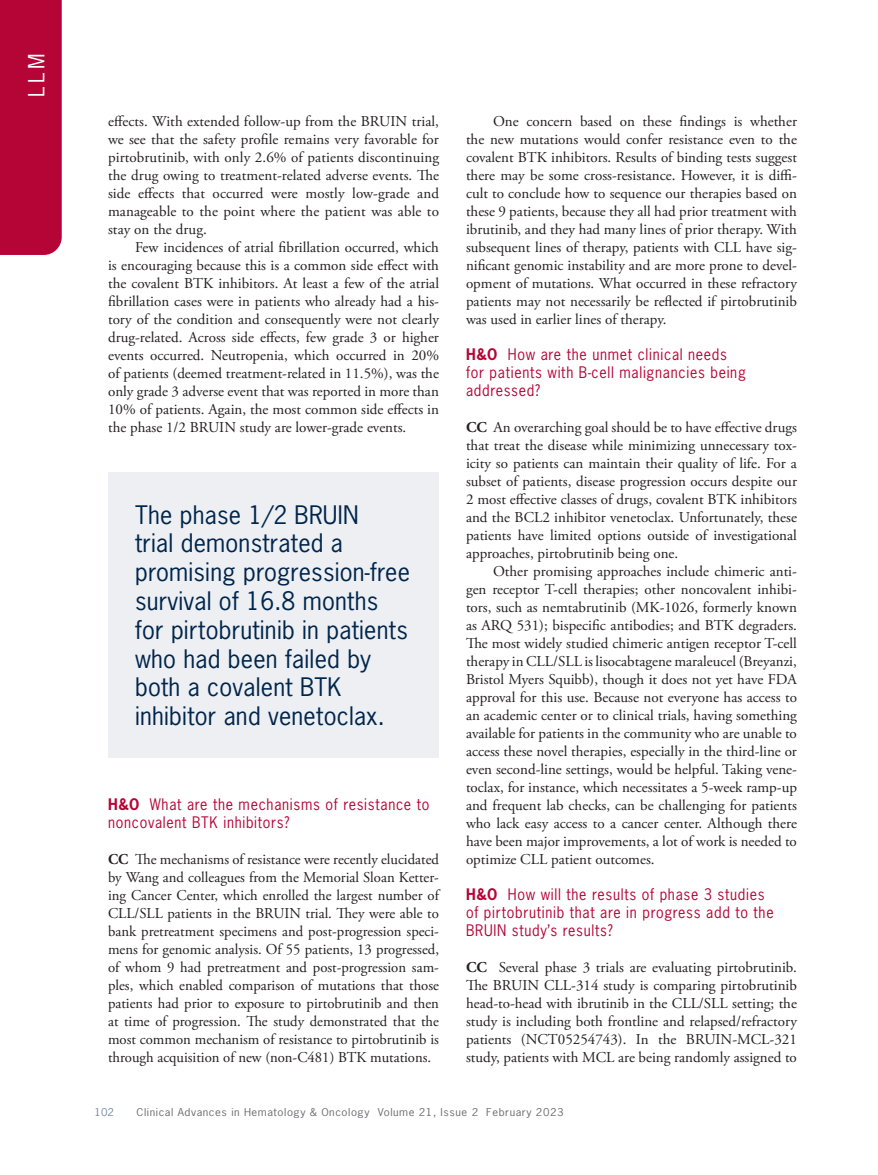
<style>
.page{position:relative;width:878px;height:1175px;background:#fff}
.page>*{position:absolute;margin:0;border:0;box-sizing:border-box;transform-origin:0 0}
.Article_Title{font:24px/28.8px "News Gothic Std";letter-spacing:.01em;color:#00254c}
.t1{font:21px "News Gothic Std";color:#fff}
.Text_Body{font:15px/18px "Adobe Garamond Pro";color:#231f20;text-align:justify}
.text_body_no_indent{font:15px/18px "Adobe Garamond Pro";color:#231f20;text-align:justify}
.Question{font:15px/18px "News Gothic Std";letter-spacing:.05em;color:#b50536;scale:.95 1}
.t2{font:10.2px "News Gothic Std";letter-spacing:.05em;color:#6c6d70;scale:1.11 1}
.t3{font:10.2px "News Gothic Std";color:#748ba5;scale:1.11 1}
.s1{font-weight:700}
</style>
<div class="page">
<div style="left:0;top:0;width:62px;height:255px;background:#b50536"></div>
<div style="left:108px;top:472px;width:331px;height:285px;background:#edeff2"></div>
<h2 class="t1" style="left:23px;top:97px;width:45px;rotate:-90deg">LLM</h2>
<p class="text_body_no_indent" style="left:108px;top:113px;width:332px">effects. With extended follow-up from the BRUIN trial, we see that the safety profile remains very favorable for pirtobrutinib, with only 2.6% of patients discontinuing the drug owing to treatment-related adverse events. The side effects that occurred were mostly low-grade and manageable to the point where the patient was able to stay on the drug.</p>
<p class="Text_Body" style="left:108px;top:239px;width:332px;text-indent:27px">Few incidences of atrial fibrillation occurred, which is encouraging because this is a common side effect with the covalent BTK inhibitors. At least a few of the atrial fibrillation cases were in patients who already had a his&shy;tory of the condition and consequently were not clearly drug-related. Across side effects, few grade 3 or higher events occurred. Neutropenia, which occurred in 20% of patients (deemed treatment-related in 11.5%), was the only grade 3 adverse event that was reported in more than 10% of patients. Again, the most common side effects in the phase 1/2 BRUIN study are lower-grade events.</p>
<p class="Article_Title" style="left:135px;top:500px;width:276px">The phase 1/2 BRUIN<br>trial demonstrated a promising progression-free survival of 16.8 months for pirtobrutinib in patients who had been failed by both a covalent BTK inhibitor and venetoclax.</p>
<p class="Question" style="left:108px;top:795px;width:340px"><span class="s1">H&amp;O</span> What are the mechanisms of resistance to noncovalent BTK inhibitors?</p>
<p class="text_body_no_indent" style="left:108px;top:851px;width:332px"><span class="s1">CC</span> The mechanisms of resistance were recently elucidated by Wang and colleagues from the Memorial Sloan Ketter&shy;ing Cancer Center, which enrolled the largest number of CLL/SLL patients in the BRUIN trial. They were able to bank pretreatment specimens and post-progression speci&shy;mens for genomic analysis. Of 55 patients, 13 progressed, of whom 9 had pretreatment and post-progression sam&shy;ples, which enabled comparison of mutations that those patients had prior to exposure to pirtobrutinib and then at time of progression. The study demonstrated that the most common mechanism of resistance to pirtobrutinib is through acquisition of new (non-C481) BTK mutations.</p>
<p class="Text_Body" style="left:466px;top:113px;width:332px;text-indent:27px">One concern based on these findings is whether the new mutations would confer resistance even to the covalent BTK inhibitors. Results of binding tests suggest there may be some cross-resistance. However, it is diffi&shy;cult to conclude how to sequence our therapies based on these 9 patients, because they all had prior treatment with ibrutinib, and they had many lines of prior therapy. With subsequent lines of therapy, patients with CLL have sig&shy;nificant genomic instability and are more prone to devel&shy;opment of mutations. What occurred in these refractory patients may not necessarily be reflected if pirtobrutinib was used in earlier lines of therapy.</p>
<p class="Question" style="left:466px;top:345px;width:296px"><span class="s1">H&amp;O</span> How are the unmet clinical needs for patients with B-cell malignancies being addressed?</p>
<p class="text_body_no_indent" style="left:466px;top:419px;width:332px"><span class="s1">CC</span> An overarching goal should be to have effective drugs that treat the disease while minimizing unnecessary tox&shy;icity so patients can maintain their quality of life. For a subset of patients, disease progression occurs despite our 2 most effective classes of drugs, covalent BTK inhibitors and the BCL2 inhibitor venetoclax. Unfortunately, these patients have limited options outside of investigational approaches, pirtobrutinib being one.</p>
<p class="Text_Body" style="left:466px;top:563px;width:332px;text-indent:27px">Other promising approaches include chimeric anti&shy;gen receptor T-cell therapies; other noncovalent inhibi&shy;tors, such as nemtabrutinib (MK-1026, formerly known as ARQ 531); bispecific antibodies; and BTK degraders.<br>The most widely studied chimeric antigen receptor T-cell therapy in CLL/SLL is lisocabtagene maraleucel (Breyanzi, Bristol Myers Squibb), though it does not yet have FDA approval for this use. Because not everyone has access to an academic center or to clinical trials, having something available for patients in the community who are unable to access these novel therapies, especially in the third-line or even second-line settings, would be helpful. Taking vene&shy;toclax, for instance, which necessitates a 5-week ramp-up and frequent lab checks, can be challenging for patients who lack easy access to a cancer center. Although there have been major improvements, a lot of work is needed to optimize CLL patient outcomes.</p>
<p class="Question" style="left:466px;top:885px;width:325px"><span class="s1">H&amp;O</span> How will the results of phase 3 studies of pirtobrutinib that are in progress add to the<br>BRUIN study’s results?</p>
<p class="text_body_no_indent" style="left:466px;top:959px;width:332px"><span class="s1">CC</span> Several phase 3 trials are evaluating pirtobrutinib.<br>The BRUIN CLL-314 study is comparing pirtobrutinib head-to-head with ibrutinib in the CLL/SLL setting; the study is including both frontline and relapsed/refractory patients (NCT05254743). In the BRUIN-MCL-321 study, patients with MCL are being randomly assigned to</p>
<p class="t3" style="left:94px;top:1105px;width:19px">102</p>
<p class="t2" style="left:136px;top:1105px;width:386px">Clinical Advances in Hematology &amp; Oncology Volume 21, Issue 2 February 2023</p>
</div>
